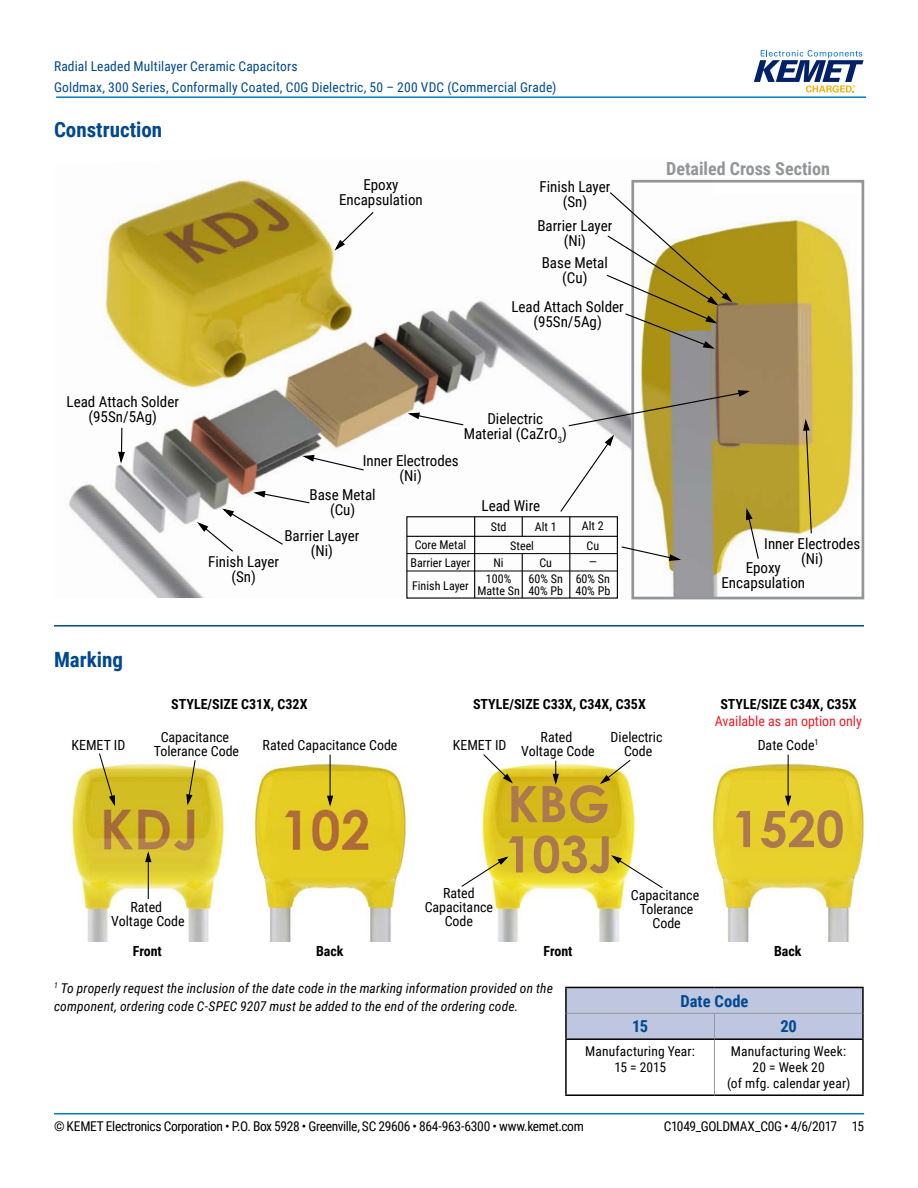
<style>
.page{position:relative;width:918px;height:1188px;background:#fff}
.page>*{position:absolute;margin:0;border:0;box-sizing:border-box;transform-origin:0 0}
.t1{font:700 50.25px/50.2px "Century Gothic";color:#ac784e}
.t2{font:700 21px "Roboto Condensed";color:#004990}
.t3{font:700 18px "Roboto Condensed";color:#939598}
.t4{font:700 16.5px "Roboto Condensed";letter-spacing:.005em;color:#004990}
.t5{font:15px/15px "Roboto Condensed";color:#000;text-align:center}
.t6{font:13.95px/14px "Roboto Condensed";color:#000;text-align:center}
.t7{font:700 13.95px "Roboto Condensed";color:#000}
.t8{font:13.95px "Roboto Condensed";color:#ed1d24}
.t9{font:italic 13.5px/18px "Roboto Condensed";letter-spacing:.01em;color:#000}
.t10{font:13.5px/21px "Roboto Condensed";letter-spacing:.015em;color:#004990}
.t11{font:13.5px "Roboto Condensed";letter-spacing:-.015em;color:#000}
.t12{font:13.5px/16.2px "Roboto Condensed";letter-spacing:.01em;color:#000;text-align:center}
.t13{font:12px/16.5px "Roboto Condensed";color:#000;text-align:center}
</style>
<div class="page">
<hr style="left:54px;top:1113px;width:810px;height:2px;background:#007dc3">
<hr style="left:56px;top:96px;width:810px;height:2px;background:#007dc3">
<svg style="left:754px;top:50px;width:110px;height:43px"></svg>
<hr style="left:54px;top:625px;width:810px;height:2px;background:#004990">
<img style="left:69px;top:179px;width:659px;height:419px">
<img style="left:635px;top:217px;width:223px;height:378px">
<div style="left:631px;top:180px;width:233px;height:419px;border:3px solid #939598"></div>
<svg style="left:333px;top:211px;width:42px;height:42px"></svg>
<svg style="left:405px;top:412px;width:60px;height:14px"></svg>
<svg style="left:605px;top:191px;width:130px;height:159px"></svg>
<svg style="left:117px;top:428px;width:9px;height:38px"></svg>
<svg style="left:300px;top:454px;width:65px;height:17px"></svg>
<svg style="left:195px;top:490px;width:116px;height:63px"></svg>
<svg style="left:802px;top:416px;width:10px;height:118px"></svg>
<svg style="left:559px;top:389px;width:201px;height:173px"></svg>
<div style="left:406px;top:516px;width:212px;height:83px;border:1px solid #000"></div>
<hr style="left:474px;top:517px;width:1px;height:81px;background:#000">
<hr style="left:569px;top:517px;width:1px;height:81px;background:#000">
<hr style="left:407px;top:536px;width:210px;height:1px;background:#000">
<hr style="left:407px;top:553px;width:210px;height:1px;background:#000">
<hr style="left:522px;top:554px;width:1px;height:44px;background:#000">
<hr style="left:407px;top:571px;width:210px;height:1px;background:#000">
<svg style="left:522px;top:517px;width:1px;height:19px"></svg>
<img style="left:254px;top:754px;width:152px;height:188px">
<img style="left:71px;top:763px;width:154px;height:179px">
<svg style="left:98px;top:753px;width:18px;height:56px"></svg>
<hr style="left:148px;top:861px;width:1px;height:38px;background:#000">
<svg style="left:144px;top:849px;width:8px;height:14px"></svg>
<svg style="left:185px;top:760px;width:11px;height:48px"></svg>
<hr style="left:330px;top:755px;width:1px;height:42px;background:#000">
<svg style="left:326px;top:795px;width:8px;height:14px"></svg>
<img style="left:712px;top:754px;width:152px;height:188px">
<img style="left:481px;top:760px;width:155px;height:182px">
<svg style="left:482px;top:754px;width:33px;height:31px"></svg>
<svg style="left:598px;top:759px;width:34px;height:27px"></svg>
<hr style="left:788px;top:755px;width:1px;height:42px;background:#000">
<svg style="left:784px;top:795px;width:8px;height:14px"></svg>
<svg style="left:609px;top:854px;width:54px;height:35px"></svg>
<svg style="left:552px;top:761px;width:8px;height:26px"></svg>
<svg style="left:461px;top:855px;width:50px;height:33px"></svg>
<hr style="left:565px;top:1040px;width:2px;height:54px;background:#000">
<hr style="left:862px;top:1040px;width:2px;height:54px;background:#000">
<hr style="left:565px;top:1094px;width:149px;height:2px;background:#000">
<hr style="left:714px;top:1094px;width:150px;height:2px;background:#000">
<hr style="left:565px;top:987px;width:149px;height:1px;background:#000">
<hr style="left:565px;top:988px;width:2px;height:25px;background:#000">
<hr style="left:714px;top:987px;width:150px;height:1px;background:#000">
<hr style="left:862px;top:988px;width:2px;height:25px;background:#000">
<hr style="left:565px;top:1013px;width:2px;height:25px;background:#000">
<hr style="left:862px;top:1013px;width:2px;height:25px;background:#000">
<hr style="left:565px;top:1038px;width:149px;height:2px;background:#000">
<hr style="left:714px;top:1038px;width:150px;height:2px;background:#000">
<svg style="left:566px;top:987px;width:297px;height:108px"></svg>
<p class="t10" style="left:54px;top:57px;width:504px">Radial Leaded Multilayer Ceramic Capacitors<br>Goldmax, 300 Series, Conformally Coated, C0G Dielectric, 50 – 200 VDC (Commercial Grade)</p>
<h2 class="t2" style="left:54px;top:121px;width:110px">Construction</h2>
<p class="t5" style="left:339px;top:178px;width:85px">Epoxy<br>Encapsulation</p>
<p class="t5" style="left:539px;top:181px;width:72px">Finish Layer (Sn)</p>
<p class="t5" style="left:537px;top:219px;width:77px">Barrier Layer (Ni)</p>
<p class="t5" style="left:542px;top:256px;width:68px">Base Metal (Cu)</p>
<p class="t5" style="left:67px;top:395px;width:114px">Lead Attach Solder (95Sn/5Ag)</p>
<h2 class="t2" style="left:54px;top:651px;width:71px">Marking</h2>
<p class="t5" style="left:511px;top:300px;width:114px">Lead Attach Solder (95Sn/5Ag)</p>
<p class="t5" style="left:464px;top:413px;width:105px">Dielectric<br>Material (CaZrO<sub>3</sub>)</p>
<p class="t5" style="left:363px;top:454px;width:98px">Inner Electrodes (Ni)</p>
<p class="t5" style="left:310px;top:488px;width:68px">Base Metal (Cu)</p>
<p class="t5" style="left:284px;top:529px;width:77px">Barrier Layer (Ni)</p>
<p class="t5" style="left:208px;top:555px;width:72px">Finish Layer (Sn)</p>
<p class="t13" style="left:410px;top:537px;width:62px;line-height:18px">Core Metal<br>Barrier Layer</p>
<p class="t13" style="left:412px;top:578px;width:58px">Finish Layer</p>
<p class="t5" style="left:482px;top:500px;width:60px">Lead Wire</p>
<p class="t13" style="left:491px;top:519px;width:17px">Std</p>
<p class="t13" style="left:486px;top:555px;width:27px">Ni<br>100%</p>
<p class="t13" style="left:477px;top:583px;width:44px">Matte Sn</p>
<p class="t13" style="left:535px;top:519px;width:23px">Alt 1</p>
<p class="t13" style="left:529px;top:555px;width:36px">Cu<br>60% Sn</p>
<p class="t13" style="left:528px;top:583px;width:36px">40% Pb</p>
<p class="t13" style="left:510px;top:538px;width:25px">Steel</p>
<p class="t13" style="left:582px;top:517px;width:23px;line-height:19.5px">Alt 2<br>Cu</p>
<p class="t13" style="left:576px;top:555px;width:36px">—<br>60% Sn</p>
<p class="t13" style="left:575px;top:583px;width:36px">40% Pb</p>
<p class="t3" style="left:666px;top:161px;width:165px">Detailed Cross Section</p>
<p class="t5" style="left:764px;top:538px;width:98px">Inner Electrodes (Ni)</p>
<p class="t5" style="left:721px;top:561px;width:85px">Epoxy<br>Encapsulation</p>
<p class="t7" style="left:171px;top:698px;width:138px">STYLE/SIZE C31X, C32X</p>
<p class="t7" style="left:473px;top:698px;width:174px">STYLE/SIZE C33X, C34X, C35X</p>
<p class="t7" style="left:720px;top:698px;width:138px">STYLE/SIZE C34X, C35X</p>
<p class="t8" style="left:715px;top:714px;width:149px">Available as an option only</p>
<p class="t6" style="left:154px;top:731px;width:87px">Capacitance<br>Tolerance Code</p>
<p class="t6" style="left:72px;top:739px;width:55px">KEMET ID</p>
<p class="t6" style="left:263px;top:739px;width:136px">Rated Capacitance Code</p>
<p class="t6" style="left:611px;top:731px;width:53px">Dielectric<br>Code</p>
<p class="t6" style="left:521px;top:731px;width:75px">Rated<br>Voltage Code</p>
<p class="t6" style="left:453px;top:739px;width:55px">KEMET ID</p>
<p class="t6" style="left:758px;top:739px;width:62px">Date Code<sup>1</sup></p>
<h1 class="t1" style="left:504px;top:780px;width:110px">KBG<br>103J</h1>
<h1 class="t1" style="left:732px;top:805px;width:114px">1520</h1>
<p class="t6" style="left:111px;top:901px;width:75px">Rated<br>Voltage Code</p>
<p class="t6" style="left:425px;top:887px;width:70px">Rated<br>Capacitance<br>Code</p>
<p class="t6" style="left:631px;top:889px;width:70px">Capacitance<br>Tolerance<br>Code</p>
<p class="t7" style="left:133px;top:945px;width:30px">Front</p>
<p class="t7" style="left:316px;top:945px;width:29px">Back</p>
<p class="t7" style="left:544px;top:945px;width:30px">Front</p>
<p class="t7" style="left:774px;top:945px;width:29px">Back</p>
<p class="t9" style="left:54px;top:979px;width:500px"><sup>1</sup> To properly request the inclusion of the date code in the marking information provided on the component, ordering code C-SPEC 9207 must be added to the end of the ordering code.</p>
<p class="t4" style="left:680px;top:994px;width:70px">Date Code</p>
<p class="t4" style="left:632px;top:1019px;width:17px">15</p>
<p class="t4" style="left:780px;top:1019px;width:18px">20</p>
<p class="t12" style="left:585px;top:1043px;width:111px">Manufacturing Year:<br>15 = 2015</p>
<p class="t12" style="left:727px;top:1043px;width:125px">Manufacturing Week:<br>20 = Week 20<br>(of mfg. calendar year)</p>
<p class="t11" style="left:54px;top:1120px;width:531px">© KEMET Electronics Corporation • P.O. Box 5928 • Greenville, SC 29606 • 864-963-6300 • www.kemet.com</p>
<p class="t11" style="left:664px;top:1120px;width:202px">C1049_GOLDMAX_C0G • 4/6/2017 15</p>
</div>
